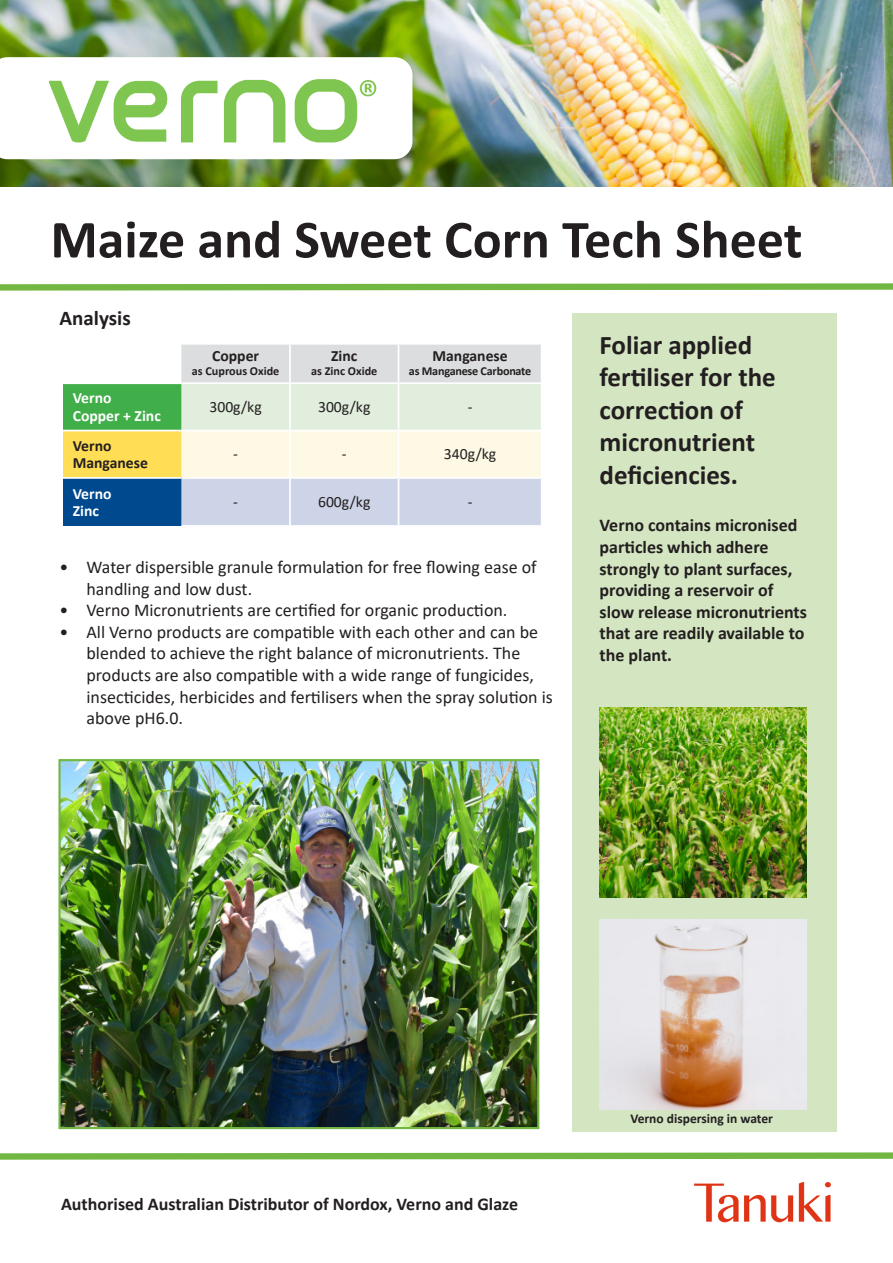
<style>
.page{position:relative;width:893px;height:1263px;background:#fff}
.page>*{position:absolute;margin:0;border:0;box-sizing:border-box;transform-origin:0 0}
.t1{font:700 54px "Calibri";color:#231f20}
.t2{font:700 27px/32.4px "Calibri";color:#231f20}
.t3{font:700 21px "Calibri";color:#231f20}
.t4{font:18px/21.6px "Calibri";color:#231f20}
.t5{font:700 18px/21.6px "Calibri";color:#231f20}
.t6{font:700 15.6px/17.4px "Calibri";color:#231f20}
.t7{font:15.6px "Calibri";color:#231f20}
.t8{font:700 15.6px/17.4px "Calibri";color:#fff}
.t9{font:700 13.5px "Calibri";color:#231f20}
.t10{font:700 12.15px "Calibri";letter-spacing:-.01em;color:#231f20}
</style>
<div class="page">
<img style="left:0;top:0;width:893px;height:186px">
<svg style="left:0;top:57px;width:412px;height:102px"></svg>
<svg style="left:0;top:283px;width:893px;height:8px;background:#8fc568"></svg>
<div style="left:573px;top:313px;width:264px;height:818px;background:#d4e5c1"></div>
<svg style="left:0;top:1152px;width:893px;height:8px;background:#8fc568"></svg>
<img style="left:694px;top:1181px;width:137px;height:42px">
<div style="left:63px;top:383px;width:118px;height:48px;background:#40ae49"></div>
<div style="left:63px;top:431px;width:118px;height:47px;background:#ffdd54"></div>
<div style="left:63px;top:478px;width:118px;height:48px;background:#01498e"></div>
<svg style="left:181px;top:345px;width:360px;height:180px;background:#e2e6e1"></svg>
<hr style="left:289px;top:345px;width:2px;height:37px;background:#fff">
<hr style="left:398px;top:345px;width:1px;height:37px;background:#fff">
<hr style="left:63px;top:382px;width:118px;height:2px;background:#fff">
<hr style="left:181px;top:382px;width:109px;height:2px;background:#fff">
<hr style="left:290px;top:382px;width:108px;height:2px;background:#fff">
<hr style="left:289px;top:384px;width:2px;height:46px;background:#fff">
<hr style="left:398px;top:382px;width:144px;height:2px;background:#fff">
<hr style="left:398px;top:384px;width:1px;height:46px;background:#fff">
<hr style="left:63px;top:430px;width:118px;height:1px;background:#fff">
<hr style="left:181px;top:430px;width:109px;height:1px;background:#fff">
<hr style="left:290px;top:430px;width:108px;height:1px;background:#fff">
<hr style="left:289px;top:431px;width:2px;height:46px;background:#fff">
<hr style="left:398px;top:430px;width:144px;height:1px;background:#fff">
<hr style="left:398px;top:431px;width:1px;height:46px;background:#fff">
<hr style="left:63px;top:477px;width:118px;height:2px;background:#fff">
<hr style="left:181px;top:477px;width:109px;height:2px;background:#fff">
<hr style="left:290px;top:477px;width:108px;height:2px;background:#fff">
<hr style="left:289px;top:479px;width:2px;height:46px;background:#fff">
<hr style="left:398px;top:477px;width:144px;height:2px;background:#fff">
<hr style="left:398px;top:479px;width:1px;height:46px;background:#fff">
<img style="left:61px;top:762px;width:475px;height:364px">
<div style="left:58px;top:759px;width:481px;height:370px;border:2px solid #73b743"></div>
<img style="left:600px;top:920px;width:206px;height:190px">
<img style="left:600px;top:707px;width:206px;height:190px">
<img style="left:49px;top:79px;width:329px;height:64px">
<p class="t1" style="left:51px;top:201px;width:753px">Maize and Sweet Corn Tech Sheet</p>
<p class="t3" style="left:60px;top:303px;width:73px">Analysis</p>
<p class="t6" style="left:212px;top:347px;width:48px">Copper</p>
<p class="t10" style="left:192px;top:362px;width:89px">as Cuprous Oxide</p>
<p class="t6" style="left:331px;top:347px;width:28px">Zinc</p>
<p class="t10" style="left:311px;top:362px;width:68px">as Zinc Oxide</p>
<p class="t6" style="left:432px;top:347px;width:77px">Manganese</p>
<p class="t10" style="left:409px;top:362px;width:124px">as Manganese Carbonate</p>
<p class="t8" style="left:73px;top:389px;width:90px">Verno<br>Copper + Zinc</p>
<p class="t7" style="left:209px;top:396px;width:54px">300g/kg</p>
<p class="t7" style="left:318px;top:396px;width:54px">300g/kg</p>
<p class="t7" style="left:468px;top:396px;width:6px">-</p>
<p class="t6" style="left:73px;top:437px;width:77px">Verno<br>Manganese</p>
<p class="t7" style="left:233px;top:443px;width:6px">-</p>
<p class="t7" style="left:342px;top:443px;width:6px">-</p>
<p class="t7" style="left:444px;top:443px;width:54px">340g/kg</p>
<p class="t8" style="left:73px;top:484px;width:40px">Verno<br>Zinc</p>
<p class="t7" style="left:233px;top:491px;width:6px">-</p>
<p class="t7" style="left:318px;top:491px;width:54px">600g/kg</p>
<p class="t7" style="left:468px;top:491px;width:6px">-</p>
<p class="t4" style="left:87px;top:556px;width:452px;text-indent:-27px">• Water dispersible granule formulation for free flowing ease of handling and low dust.</p>
<p class="t4" style="left:60px;top:599px;width:449px">• Verno Micronutrients are certified for organic production.</p>
<p class="t4" style="left:87px;top:620px;width:468px;text-indent:-27px">• All Verno products are compatible with each other and can be blended to achieve the right balance of micronutrients. The products are also compatible with a wide range of fungicides, insecticides, herbicides and fertilisers when the spray solution is above pH6.0.</p>
<p class="t2" style="left:600px;top:328px;width:178px">Foliar applied fertiliser for the</p>
<p class="t2" style="left:600px;top:393px;width:157px">correction of micronutrient</p>
<p class="t2" style="left:600px;top:458px;width:140px">deficiencies.</p>
<p class="t5" style="left:600px;top:514px;width:209px">Verno contains micronised particles which adhere strongly to plant surfaces, providing a reservoir of slow release micronutrients that are readily available to the plant.</p>
<p class="t5" style="left:61px;top:1193px;width:459px">Authorised Australian Distributor of Nordox, Verno and Glaze</p>
<p class="t9" style="left:630px;top:1109px;width:144px">Verno dispersing in water</p>
</div>
